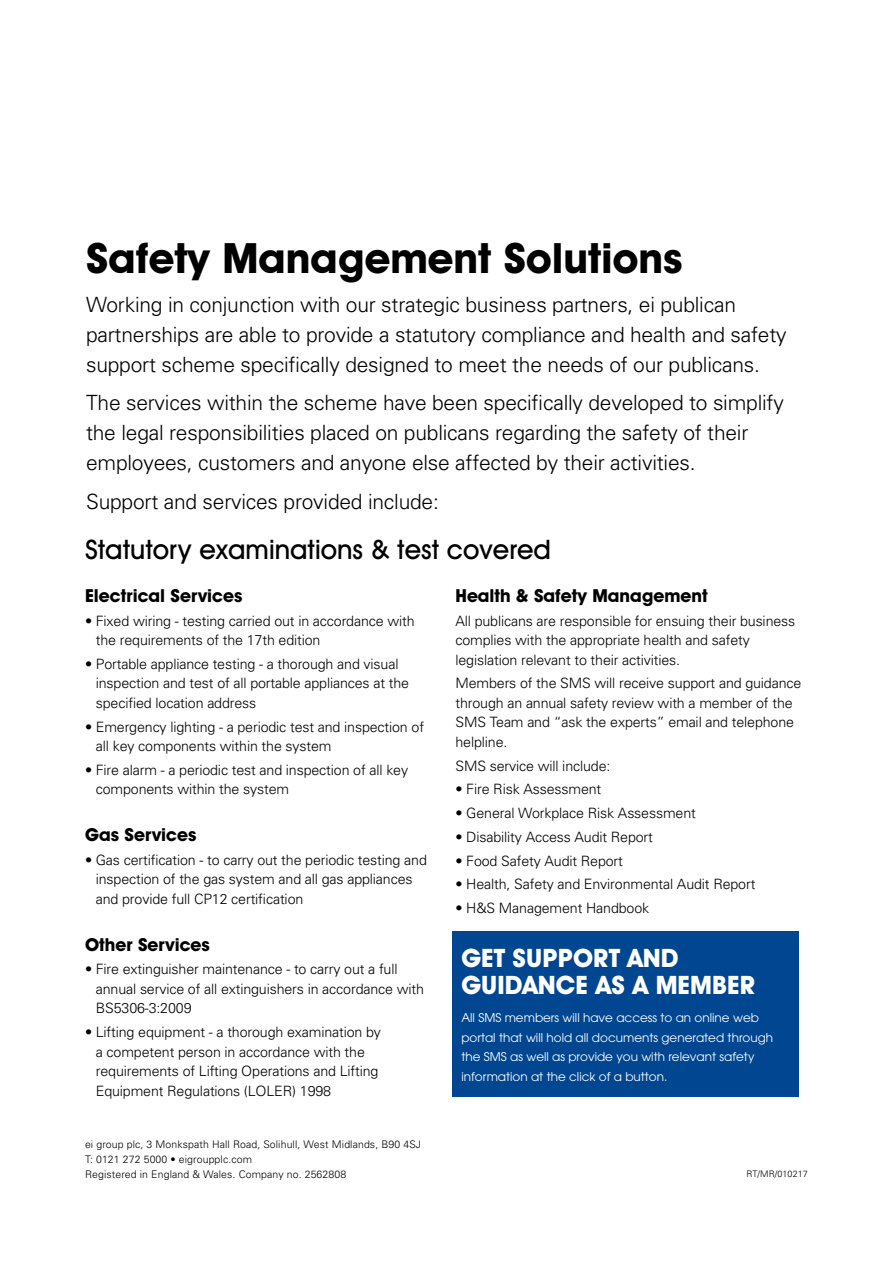
<style>
.page{position:relative;width:893px;height:1263px;background:#fff}
.page>*{position:absolute;margin:0;border:0;box-sizing:border-box;transform-origin:0 0}
.t1{font:700 42px "Avant Garde IT Cby BT";color:#000}
.t2{font:500 27px "Avant Garde IT Cby BT";color:#000}
.t3{font:700 25.5px/27px "Avant Garde IT Cby BT";color:#fff}
.t4{font:300 21px/30px "Univers";letter-spacing:-.01em;color:#000}
.t5{font:700 18px "Avant Garde IT Cby BT";color:#000}
.t6{font:300 14.25px/19.5px "Univers";letter-spacing:-.01em;color:#000}
.t7{font:12px/19.5px "ITC Avant Garde Pro";color:#fff}
.t8{font:300 10.5px/15px "Univers";letter-spacing:.01em;color:#000}
.t9{font:300 9px "Univers";letter-spacing:.01em;color:#000}
</style>
<div class="page">
<div style="left:453px;top:931px;width:346px;height:166px;background:#004691"></div>
<h1 class="t1" style="left:86px;top:233px;width:598px">Safety Management Solutions</h1>
<h3 class="t4" style="left:86px;top:289px;width:702px">Working in conjunction with our strategic business partners, ei publican partnerships are able to provide a statutory compliance and health and safety support scheme specifically designed to meet the needs of our publicans.</h3>
<h3 class="t4" style="left:86px;top:388px;width:699px">The services within the scheme have been specifically developed to simplify the legal responsibilities placed on publicans regarding the safety of their employees, customers and anyone else affected by their activities.</h3>
<h3 class="t4" style="left:86px;top:486px;width:354px">Support and services provided include:</h3>
<h2 class="t2" style="left:85px;top:533px;width:467px">Statutory examinations &amp; test covered</h2>
<p class="t5" style="left:85px;top:584px;width:159px">Electrical Services</p>
<p class="t6" style="left:96px;top:611px;width:320px;text-indent:-11px">• Fixed wiring - testing carried out in accordance with the requirements of the 17th edition</p>
<p class="t6" style="left:96px;top:654px;width:315px;text-indent:-11px">• Portable appliance testing - a thorough and visual inspection and test of all portable appliances at the specified location address</p>
<p class="t6" style="left:96px;top:717px;width:330px;text-indent:-11px">• Emergency lighting - a periodic test and inspection of all key components within the system</p>
<p class="t6" style="left:96px;top:760px;width:314px;text-indent:-11px">• Fire alarm - a periodic test and inspection of all key components within the system</p>
<p class="t5" style="left:85px;top:824px;width:113px">Gas Services</p>
<p class="t6" style="left:96px;top:850px;width:333px;text-indent:-11px">• Gas certification - to carry out the periodic testing and inspection of the gas system and all gas appliances and provide full CP12 certification</p>
<p class="t5" style="left:85px;top:933px;width:126px">Other Services</p>
<p class="t6" style="left:96px;top:959px;width:330px;text-indent:-11px">• Fire extinguisher maintenance - to carry out a full annual service of all extinguishers in accordance with<br>BS5306-3:2009</p>
<p class="t6" style="left:96px;top:1022px;width:287px;text-indent:-11px">• Lifting equipment - a thorough examination by a competent person in accordance with the requirements of Lifting Operations and Lifting Equipment Regulations (LOLER) 1998</p>
<p class="t5" style="left:455px;top:584px;width:254px">Health &amp; Safety Management</p>
<p class="t6" style="left:455px;top:611px;width:341px">All publicans are responsible for ensuing their business complies with the appropriate health and safety legislation relevant to their activities.</p>
<p class="t6" style="left:455px;top:673px;width:347px">Members of the SMS will receive support and guidance through an annual safety review with a member of the SMS Team and “ask the experts” email and telephone helpline.</p>
<p class="t6" style="left:455px;top:756px;width:156px">SMS service will include:</p>
<p class="t6" style="left:455px;top:779px;width:147px">• Fire Risk Assessment</p>
<p class="t6" style="left:455px;top:803px;width:242px">• General Workplace Risk Assessment</p>
<p class="t6" style="left:455px;top:827px;width:199px">• Disability Access Audit Report</p>
<p class="t6" style="left:455px;top:851px;width:169px">• Food Safety Audit Report</p>
<p class="t6" style="left:455px;top:874px;width:301px">• Health, Safety and Environmental Audit Report</p>
<p class="t6" style="left:455px;top:898px;width:195px">• H&amp;S Management Handbook</p>
<h3 class="t3" style="left:461px;top:944px;width:295px">GET SUPPORT AND<br>GUIDANCE AS A MEMBER</h3>
<p class="t7" style="left:461px;top:1008px;width:313px">All SMS members will have access to an online web portal that will hold all documents generated through the SMS as well as provide you with relevant safety information at the click of a button.</p>
<p class="t8" style="left:85px;top:1137px;width:338px">ei group plc, 3 Monkspath Hall Road, Solihull, West Midlands, B90 4SJ<br>T: 0121 272 5000 • eigroupplc.com<br>Registered in England &amp; Wales. Company no. 2562808</p>
<p class="t9" style="left:747px;top:1168px;width:63px">RT/MR/010217</p>
</div>
